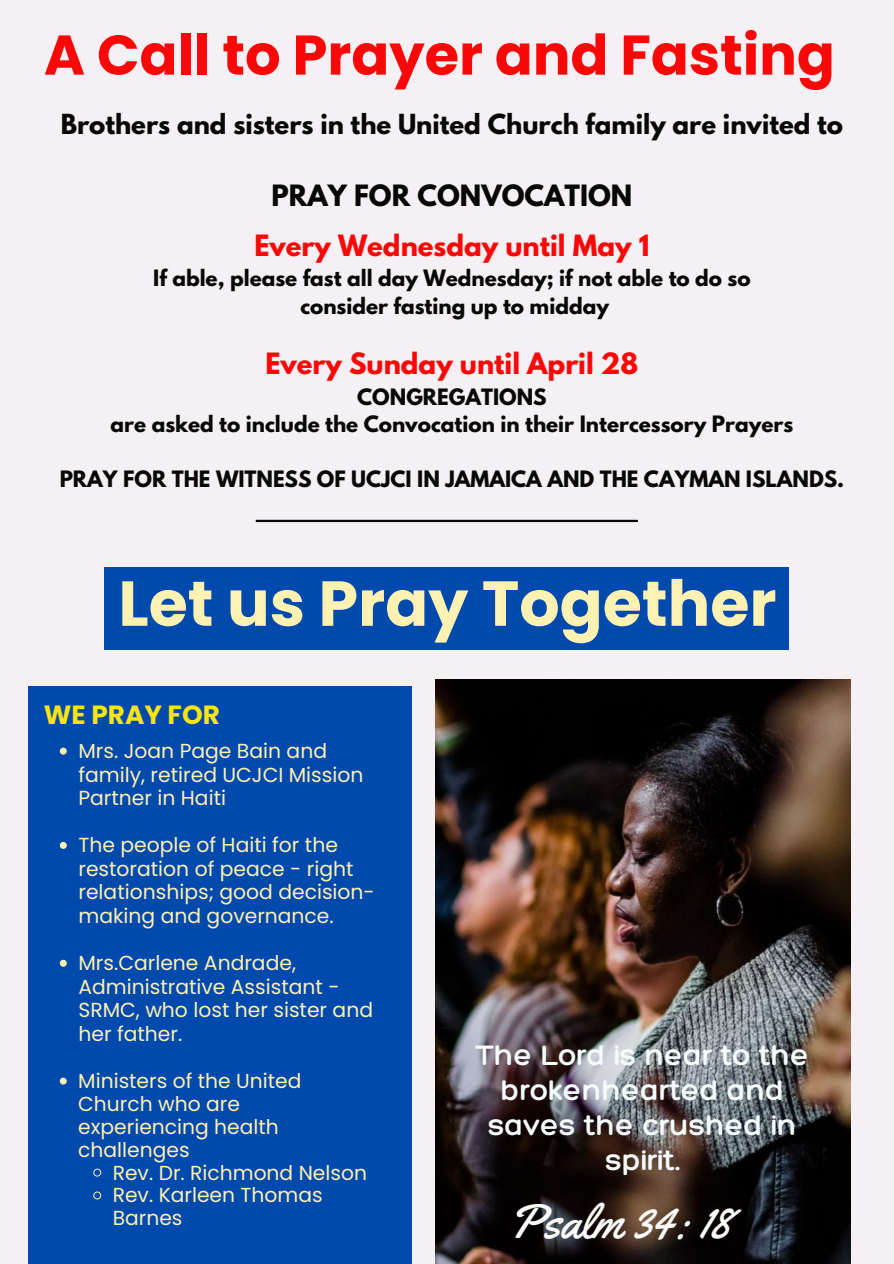
<style>
.page{position:relative;width:894px;height:1264px;background:#fff}
.page>*{position:absolute;margin:0;border:0;box-sizing:border-box;transform-origin:0 0}
.t1{font:700 63.3px "Poppins";color:#fff1b1}
.t2{font:700 55.8px "Poppins";color:#fa0707}
.t3{font:48.3px "Yellowtail";color:#fafaf9}
.t4{font:300 30.45px/34.8px "Hero";color:#f3fbfb;text-align:center}
.t5{font:700 26.25px "Poppins";color:#fae415}
.t6{font:700 25.95px "League Spartan";color:#fa0707}
.t7{font:700 25.95px "League Spartan";color:#090808}
.t8{font:700 24.45px "League Spartan";color:#090808}
.t9{font:20.25px/23.5px "Poppins";color:#fff1b1}
.t10{font:700 19.95px "League Spartan";color:#090808}
</style>
<div class="page">
<div style="left:0;top:0;width:893px;height:1263px;background:#f5f0f3"></div>
<div style="left:28px;top:686px;width:383px;height:577px;background:#004aad"></div>
<hr style="left:256px;top:520px;width:381px;height:2px;background:#090808">
<img style="left:435px;top:679px;width:414px;height:584px">
<div style="left:104px;top:567px;width:684px;height:82px;background:#004aad"></div>
<svg style="left:60px;top:747px;width:7px;height:7px"></svg>
<svg style="left:60px;top:842px;width:7px;height:6px"></svg>
<svg style="left:60px;top:959px;width:7px;height:7px"></svg>
<svg style="left:60px;top:1077px;width:7px;height:7px"></svg>
<svg style="left:93px;top:1168px;width:8px;height:8px"></svg>
<svg style="left:93px;top:1191px;width:8px;height:8px"></svg>
<p class="t2" style="left:44px;top:16px;width:792px">A Call to Prayer and Fasting</p>
<p class="t8" style="left:61px;top:112px;width:783px">Brothers and sisters in the United Church family are invited to</p>
<p class="t7" style="left:271px;top:182px;width:362px">PRAY FOR CONVOCATION</p>
<p class="t6" style="left:254px;top:233px;width:396px">Every Wednesday until May 1</p>
<p class="t10" style="left:153px;top:268px;width:598px">If able, please fast all day Wednesday; if not able to do so</p>
<p class="t10" style="left:300px;top:296px;width:310px">consider fasting up to midday</p>
<p class="t6" style="left:265px;top:351px;width:374px">Every Sunday until April 28</p>
<p class="t10" style="left:357px;top:386px;width:191px">CONGREGATIONS</p>
<h4 class="t10" style="left:111px;top:414px;width:684px">are asked to include the Convocation in their Intercessory Prayers</h4>
<h3 class="t10" style="left:60px;top:469px;width:785px">PRAY FOR THE WITNESS OF UCJCI IN JAMAICA AND THE CAYMAN ISLANDS.</h3>
<h6 class="t1" style="left:118px;top:559px;width:659px">Let us Pray Together</h6>
<h5 class="t5" style="left:44px;top:696px;width:177px">WE PRAY FOR</h5>
<p class="t9" style="left:78px;top:739px;width:286px">Mrs. Joan Page Bain and family, retired UCJCI Mission<br>Partner in Haiti</p>
<p class="t9" style="left:78px;top:833px;width:298px">The people of Haiti for the restoration of peace - right relationships; good decision&shy;making and governance.</p>
<p class="t9" style="left:78px;top:951px;width:296px">Mrs.Carlene Andrade,<br>Administrative Assistant -<br>SRMC, who lost her sister and her father.</p>
<p class="t9" style="left:78px;top:1069px;width:224px;line-height:22.8px">Ministers of the United<br>Church who are experiencing health challenges</p>
<p class="t9" style="left:113px;top:1160px;width:256px">Rev. Dr. Richmond Nelson</p>
<p class="t9" style="left:113px;top:1183px;width:211px;line-height:22.8px">Rev. Karleen Thomas<br>Barnes</p>
<h1 class="t4" style="left:476px;top:1037px;width:334px">The Lord is near to the brokenhearted and saves the crushed in spirit.</h1>
<h5 class="t3" style="left:508px;top:1191px;width:224px">Psalm 34: 18</h5>
</div>
